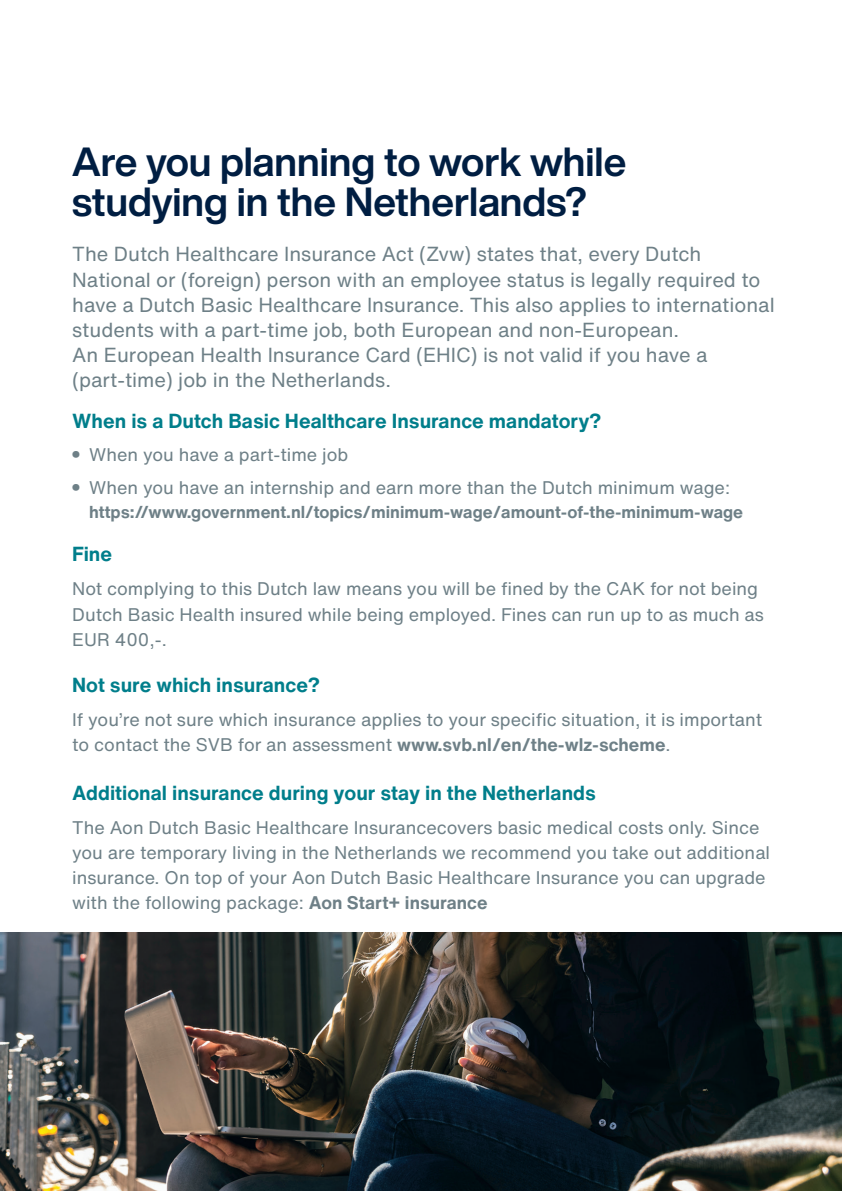
<style>
.page{position:relative;width:842px;height:1191px;background:#fff}
.page>*{position:absolute;margin:0;border:0;box-sizing:border-box;transform-origin:0 0}
.Headline_20pt{font:700 40px/40px "Helvetica Now Display";color:#001e42}
.Body_Copy_9pt{font:20px/25.2px "Helvetica Now Text";color:#6e8087}
.Subheading_10pt{font:700 20px "Helvetica Now Text";color:#007e8b}
.Body_Copy_9pt-2{font:18px/25.2px "Helvetica Now Text";color:#6e8087}
.t1{font:700 17px "Helvetica Now Text";color:#6e8087}
.s1{font-weight:700}
</style>
<div class="page">
<img style="left:0;top:933px;width:842px;height:258px">
<p class="Headline_20pt" style="left:72px;top:142px;width:556px">Are you planning to work while studying in the Netherlands?</p>
<p class="Body_Copy_9pt" style="left:72px;top:242px;width:704px">The Dutch Healthcare Insurance Act (Zvw) states that, every Dutch National or (foreign) person with an employee status is legally required to have a Dutch Basic Healthcare Insurance. This also applies to international students with a part-time job, both European and non-European.<br>An European Health Insurance Card (EHIC) is not valid if you have a (part-time) job in the Netherlands.</p>
<p class="Subheading_10pt" style="left:72px;top:407px;width:531px">When is a Dutch Basic Healthcare Insurance mandatory?</p>
<p class="Body_Copy_9pt-2" style="left:72px;top:442px;width:278px"><sup>●</sup> When you have a part-time job</p>
<p class="Body_Copy_9pt-2" style="left:72px;top:475px;width:659px"><sup>●</sup> When you have an internship and earn more than the Dutch minimum wage:</p>
<p class="t1" style="left:89px;top:500px;width:655px">https://www.government.nl/topics/minimum-wage/amount-of-the-minimum-wage</p>
<p class="Subheading_10pt" style="left:72px;top:540px;width:41px">Fine</p>
<p class="Body_Copy_9pt-2" style="left:72px;top:576px;width:693px">Not complying to this Dutch law means you will be fined by the CAK for not being<br>Dutch Basic Health insured while being employed. Fines can run up to as much as<br>EUR 400,-.</p>
<p class="Subheading_10pt" style="left:72px;top:671px;width:249px">Not sure which insurance?</p>
<p class="Body_Copy_9pt-2" style="left:72px;top:707px;width:691px">If you’re not sure which insurance applies to your specific situation, it is important to contact the SVB for an assessment <span class="s1">www.svb.nl/en/the-wlz-scheme</span>.</p>
<p class="Subheading_10pt" style="left:72px;top:779px;width:525px">Additional insurance during your stay in the Netherlands</p>
<p class="Body_Copy_9pt-2" style="left:72px;top:815px;width:699px">The Aon Dutch Basic Healthcare Insurancecovers basic medical costs only. Since you are temporary living in the Netherlands we recommend you take out additional insurance. On top of your Aon Dutch Basic Healthcare Insurance you can upgrade with the following package: <span class="s1">Aon Start+ insurance</span></p>
</div>
